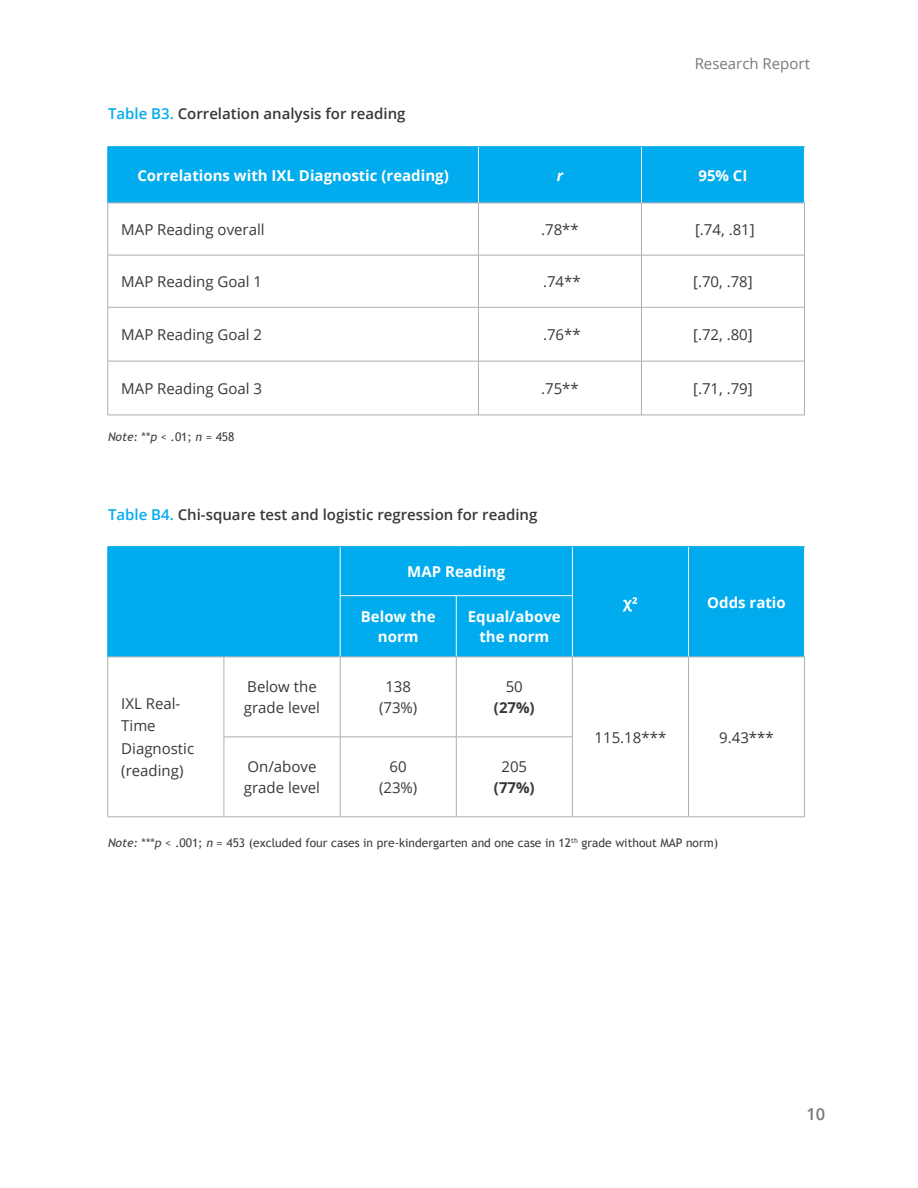
<style>
.page{position:relative;width:918px;height:1188px;background:#fff}
.page>*{position:absolute;margin:0;border:0;box-sizing:border-box;transform-origin:0 0}
.t1{font:600 16.5px "Open Sans";color:#78797c}
.t2{font:15px/21px "Open Sans";color:#383839}
.t3{font:700 15px/19.5px "Open Sans";color:#fff;text-align:center}
.t4{font:600 15px "Open Sans";color:#383839}
.t5{font:15px "Open Sans";color:#78797c}
.t6{font:700 15px "Open Sans";color:#383839}
.t7{font:italic 700 15px "Open Sans";color:#fff}
.t8{font:12px "Trebuchet MS";color:#3e3e3f}
.s1{color:#00aced}
.s2{font-style:italic}
</style>
<div class="page">
<div style="left:109px;top:547px;width:695px;height:110px;background:#00aced"></div>
<hr style="left:340px;top:547px;width:1px;height:48px;background:#fff">
<hr style="left:572px;top:547px;width:1px;height:48px;background:#fff">
<hr style="left:688px;top:547px;width:1px;height:49px;background:#fff">
<hr style="left:340px;top:596px;width:1px;height:61px;background:#fff">
<hr style="left:456px;top:596px;width:1px;height:61px;background:#fff">
<hr style="left:572px;top:596px;width:1px;height:61px;background:#fff">
<hr style="left:688px;top:596px;width:1px;height:61px;background:#fff">
<hr style="left:224px;top:657px;width:1px;height:80px;background:#adaeb2">
<hr style="left:340px;top:657px;width:1px;height:80px;background:#adaeb2">
<hr style="left:456px;top:657px;width:1px;height:80px;background:#adaeb2">
<hr style="left:572px;top:657px;width:1px;height:80px;background:#adaeb2">
<hr style="left:224px;top:737px;width:1px;height:80px;background:#adaeb2">
<hr style="left:340px;top:737px;width:1px;height:80px;background:#adaeb2">
<hr style="left:456px;top:737px;width:1px;height:80px;background:#adaeb2">
<hr style="left:572px;top:737px;width:1px;height:80px;background:#adaeb2">
<hr style="left:108px;top:817px;width:116px;height:1px;background:#adaeb2">
<hr style="left:224px;top:817px;width:116px;height:1px;background:#adaeb2">
<hr style="left:340px;top:817px;width:116px;height:1px;background:#adaeb2">
<hr style="left:456px;top:817px;width:116px;height:1px;background:#adaeb2">
<hr style="left:572px;top:817px;width:117px;height:1px;background:#adaeb2">
<hr style="left:689px;top:817px;width:116px;height:1px;background:#adaeb2">
<hr style="left:688px;top:657px;width:1px;height:80px;background:#adaeb2">
<hr style="left:688px;top:737px;width:1px;height:80px;background:#adaeb2">
<hr style="left:108px;top:546px;width:116px;height:1px;background:#00aeef">
<hr style="left:108px;top:547px;width:1px;height:49px;background:#00aeef">
<hr style="left:224px;top:546px;width:116px;height:1px;background:#00aeef">
<hr style="left:340px;top:546px;width:116px;height:1px;background:#00aeef">
<hr style="left:456px;top:546px;width:116px;height:1px;background:#00aeef">
<hr style="left:572px;top:546px;width:117px;height:1px;background:#00aeef">
<hr style="left:689px;top:546px;width:116px;height:1px;background:#00aeef">
<hr style="left:108px;top:596px;width:1px;height:61px;background:#00aeef">
<hr style="left:108px;top:657px;width:1px;height:80px;background:#adaeb2">
<hr style="left:804px;top:657px;width:1px;height:80px;background:#adaeb2">
<hr style="left:108px;top:737px;width:1px;height:80px;background:#adaeb2">
<hr style="left:804px;top:737px;width:1px;height:80px;background:#adaeb2">
<hr style="left:108px;top:657px;width:116px;height:1px;background:#adaeb2">
<hr style="left:224px;top:657px;width:116px;height:1px;background:#adaeb2">
<hr style="left:340px;top:657px;width:116px;height:1px;background:#adaeb2">
<hr style="left:456px;top:657px;width:116px;height:1px;background:#adaeb2">
<hr style="left:572px;top:657px;width:117px;height:1px;background:#adaeb2">
<hr style="left:689px;top:657px;width:116px;height:1px;background:#adaeb2">
<hr style="left:224px;top:737px;width:116px;height:1px;background:#adaeb2">
<hr style="left:340px;top:737px;width:116px;height:1px;background:#adaeb2">
<hr style="left:456px;top:737px;width:117px;height:1px;background:#adaeb2">
<hr style="left:340px;top:595px;width:116px;height:1px;background:#fff">
<hr style="left:456px;top:595px;width:117px;height:1px;background:#fff">
<div style="left:109px;top:147px;width:695px;height:56px;background:#00aced"></div>
<hr style="left:478px;top:147px;width:1px;height:56px;background:#fff">
<hr style="left:641px;top:147px;width:1px;height:56px;background:#fff">
<hr style="left:478px;top:203px;width:1px;height:52px;background:#adaeb2">
<hr style="left:478px;top:255px;width:1px;height:52px;background:#adaeb2">
<hr style="left:478px;top:308px;width:1px;height:53px;background:#adaeb2">
<hr style="left:478px;top:361px;width:1px;height:54px;background:#adaeb2">
<hr style="left:108px;top:361px;width:370px;height:1px;background:#adaeb2">
<hr style="left:478px;top:361px;width:163px;height:1px;background:#adaeb2">
<hr style="left:641px;top:361px;width:164px;height:1px;background:#adaeb2">
<hr style="left:108px;top:415px;width:370px;height:1px;background:#adaeb2">
<hr style="left:478px;top:415px;width:163px;height:1px;background:#adaeb2">
<hr style="left:641px;top:415px;width:164px;height:1px;background:#adaeb2">
<hr style="left:641px;top:203px;width:1px;height:52px;background:#adaeb2">
<hr style="left:641px;top:255px;width:1px;height:52px;background:#adaeb2">
<hr style="left:641px;top:308px;width:1px;height:53px;background:#adaeb2">
<hr style="left:641px;top:361px;width:1px;height:54px;background:#adaeb2">
<hr style="left:108px;top:146px;width:370px;height:1px;background:#00aeef">
<hr style="left:108px;top:147px;width:1px;height:56px;background:#00aeef">
<hr style="left:478px;top:146px;width:163px;height:1px;background:#00aeef">
<hr style="left:641px;top:146px;width:164px;height:1px;background:#00aeef">
<hr style="left:108px;top:203px;width:1px;height:52px;background:#adaeb2">
<hr style="left:804px;top:203px;width:1px;height:52px;background:#adaeb2">
<hr style="left:108px;top:255px;width:1px;height:52px;background:#adaeb2">
<hr style="left:804px;top:255px;width:1px;height:52px;background:#adaeb2">
<hr style="left:108px;top:308px;width:1px;height:53px;background:#adaeb2">
<hr style="left:804px;top:308px;width:1px;height:53px;background:#adaeb2">
<hr style="left:108px;top:361px;width:1px;height:54px;background:#adaeb2">
<hr style="left:804px;top:361px;width:1px;height:54px;background:#adaeb2">
<hr style="left:108px;top:203px;width:370px;height:1px;background:#adaeb2">
<hr style="left:478px;top:203px;width:163px;height:1px;background:#adaeb2">
<hr style="left:641px;top:203px;width:164px;height:1px;background:#adaeb2">
<hr style="left:108px;top:255px;width:370px;height:1px;background:#adaeb2">
<hr style="left:478px;top:255px;width:163px;height:1px;background:#adaeb2">
<hr style="left:641px;top:255px;width:164px;height:1px;background:#adaeb2">
<hr style="left:108px;top:307px;width:370px;height:1px;background:#adaeb2">
<hr style="left:478px;top:307px;width:163px;height:1px;background:#adaeb2">
<hr style="left:641px;top:307px;width:164px;height:1px;background:#adaeb2">
<p class="t4" style="left:108px;top:104px;width:299px"><span class="s1">Table B3.</span> Correlation analysis for reading</p>
<p class="t5" style="left:695px;top:53px;width:117px">Research Report</p>
<p class="t3" style="left:137px;top:165px;width:313px">Correlations with IXL Diagnostic (reading)</p>
<p class="t7" style="left:557px;top:165px;width:8px">r</p>
<p class="t3" style="left:698px;top:165px;width:51px">95% CI</p>
<p class="t2" style="left:121px;top:218px;width:145px">MAP Reading overall</p>
<p class="t2" style="left:541px;top:218px;width:39px">.78**</p>
<p class="t2" style="left:695px;top:218px;width:61px">[.74, .81]</p>
<p class="t2" style="left:121px;top:271px;width:142px">MAP Reading Goal 1</p>
<p class="t2" style="left:543px;top:271px;width:39px">.74**</p>
<p class="t2" style="left:693px;top:271px;width:61px">[.70, .78]</p>
<p class="t2" style="left:121px;top:324px;width:142px">MAP Reading Goal 2</p>
<p class="t2" style="left:543px;top:324px;width:39px">.76**</p>
<p class="t2" style="left:693px;top:324px;width:61px">[.72, .80]</p>
<p class="t2" style="left:121px;top:377px;width:142px">MAP Reading Goal 3</p>
<p class="t2" style="left:541px;top:377px;width:39px">.75**</p>
<p class="t2" style="left:693px;top:377px;width:61px">[.71, .79]</p>
<p class="t8" style="left:108px;top:430px;width:128px"><span class="s2">Note:</span> **<span class="s2">p</span> &lt; .01; <span class="s2">n</span> = 458</p>
<p class="t4" style="left:108px;top:504px;width:431px"><span class="s1">Table B4.</span> Chi-square test and logistic regression for reading</p>
<p class="t2" style="left:121px;top:692px;width:74px;line-height:22.5px">IXL Real-<br>Time<br>Diagnostic (reading)</p>
<p class="t3" style="left:407px;top:561px;width:100px">MAP Reading</p>
<p class="t3" style="left:361px;top:607px;width:76px">Below the norm</p>
<p class="t3" style="left:468px;top:607px;width:94px">Equal/above the norm</p>
<p class="t2" style="left:244px;top:676px;width:78px">Below the grade level</p>
<p class="t2" style="left:379px;top:676px;width:40px;text-align:center">138 (73%)</p>
<p class="t2" style="left:506px;top:676px;width:19px">50</p>
<p class="t6" style="left:494px;top:697px;width:42px">(27%)</p>
<p class="t2" style="left:244px;top:756px;width:78px">On/above grade level</p>
<p class="t2" style="left:379px;top:756px;width:40px;text-align:center">60 (23%)</p>
<p class="t2" style="left:501px;top:756px;width:27px">205</p>
<p class="t6" style="left:494px;top:777px;width:42px">(77%)</p>
<p class="t3" style="left:623px;top:592px;width:16px">χ²</p>
<p class="t3" style="left:707px;top:592px;width:80px">Odds ratio</p>
<p class="t2" style="left:595px;top:726px;width:73px">115.18***</p>
<p class="t2" style="left:719px;top:726px;width:56px">9.43***</p>
<p class="t8" style="left:108px;top:836px;width:612px"><span class="s2">Note:</span> ***<span class="s2">p</span> &lt; .001; <span class="s2">n</span> = 453 (excluded four cases in pre-kindergarten and one case in 12<sup>th</sup> grade without MAP norm)</p>
<p class="t1" style="left:806px;top:1102px;width:20px">10</p>
</div>
